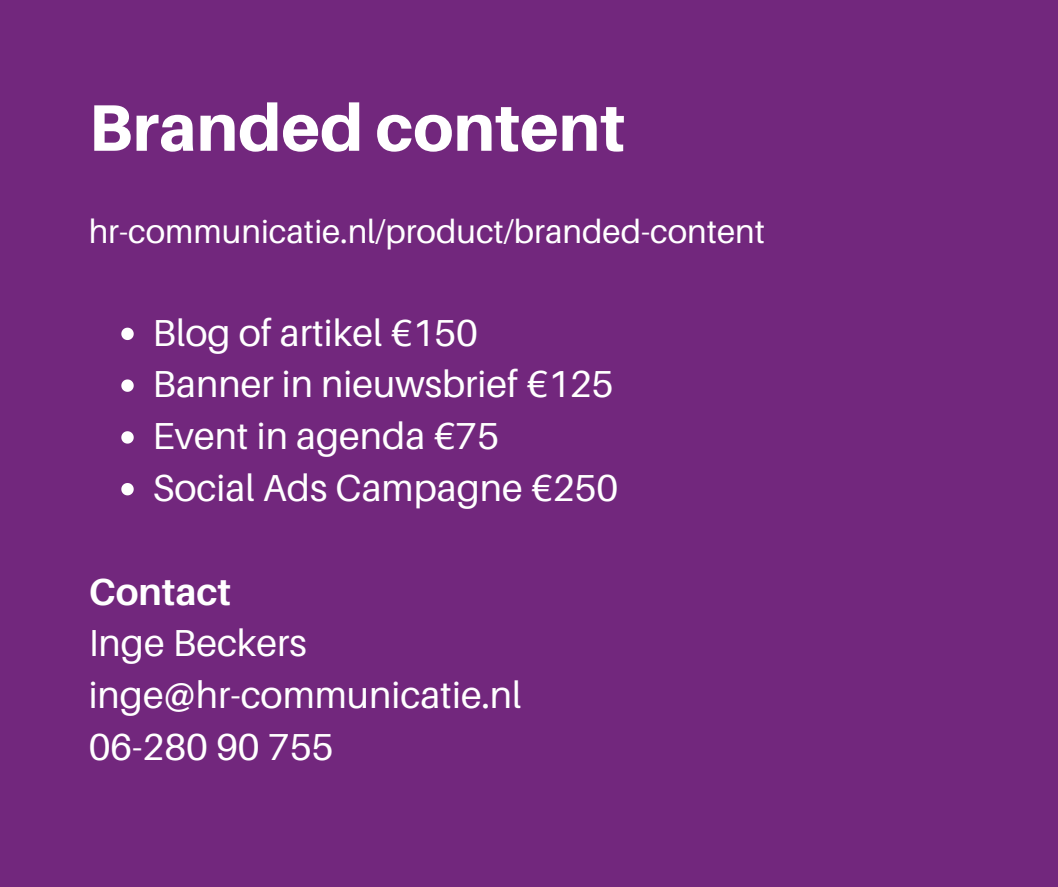
<style>
.page{position:relative;width:1058px;height:887px;background:#fff}
.page>*{position:absolute;margin:0;border:0;box-sizing:border-box;transform-origin:0 0}
.t1{font:800 65.85px "Aileron";color:#fff}
.t2{font:37.65px/51.8px "Aileron";color:#fff}
.t3{font:33.15px "Aileron";color:#fff}
.s1{font-weight:700}
</style>
<div class="page">
<div style="left:0;top:0;width:1058px;height:886px;background:#72277d"></div>
<svg style="left:121px;top:327px;width:13px;height:13px"></svg>
<svg style="left:121px;top:379px;width:13px;height:13px"></svg>
<svg style="left:121px;top:431px;width:13px;height:12px"></svg>
<svg style="left:121px;top:483px;width:13px;height:12px"></svg>
<h2 class="t1" style="left:89px;top:87px;width:538px">Branded content</h2>
<h1 class="t3" style="left:89px;top:211px;width:678px">hr-communicatie.nl/product/branded-content</h1>
<p class="t2" style="left:153px;top:306px;width:327px">Blog of artikel €150</p>
<p class="t2" style="left:153px;top:357px;width:462px">Banner in nieuwsbrief €125</p>
<p class="t2" style="left:153px;top:409px;width:348px">Event in agenda €75</p>
<p class="t2" style="left:153px;top:461px;width:467px">Social Ads Campagne €250</p>
<p class="t2" style="left:89px;top:564px;width:434px"><span class="s1">Contact<br></span>Inge Beckers inge@hr-communicatie.nl<br>06-280 90 755</p>
</div>
